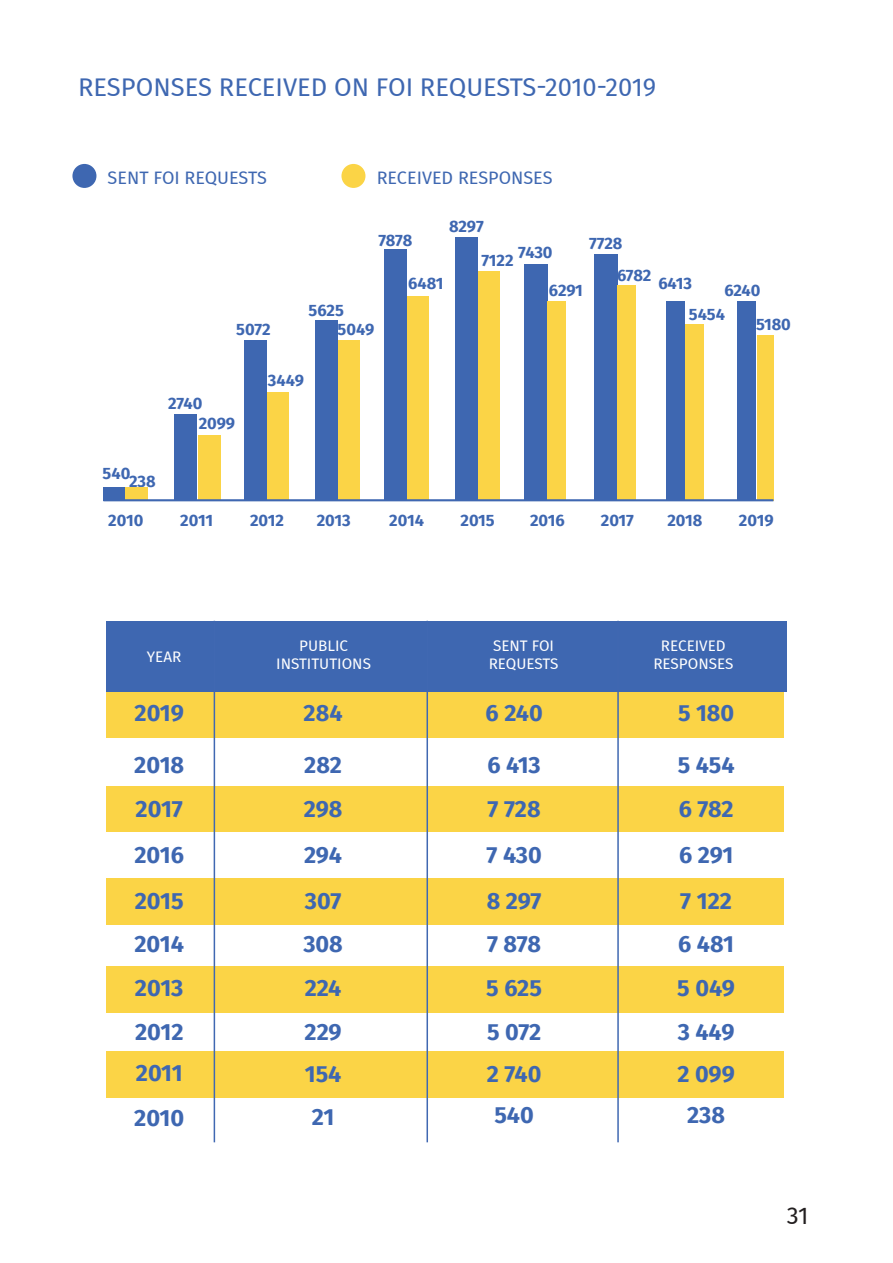
<style>
.page{position:relative;width:893px;height:1263px;background:#fff}
.page>*{position:absolute;margin:0;border:0;box-sizing:border-box;transform-origin:0 0}
.t1{font:25.5px "Fira GO";color:#3e67b1}
.t2{font:24px "Fira GO";color:#231f20}
.t3{font:700 23.55px/44px "Fira GO";color:#3e67b1}
.t4{font:700 23.4px/44px "Fira GO";letter-spacing:-.005em;color:#3e67b1}
.t5{font:18px "Fira GO";color:#3e67b1}
.t6{font:700 16.5px/20px "Fira GO";color:#3e67b1}
.t7{font:15.3px/18px "Fira GO";color:#fff;text-align:center}
</style>
<div class="page">
<div style="left:107px;top:787px;width:677px;height:45px;background:#fbd446"></div>
<div style="left:107px;top:693px;width:677px;height:45px;background:#fbd446"></div>
<div style="left:107px;top:878px;width:677px;height:46px;background:#fbd446"></div>
<div style="left:107px;top:1051px;width:677px;height:47px;background:#fbd446"></div>
<div style="left:107px;top:967px;width:677px;height:46px;background:#fbd446"></div>
<div style="left:107px;top:621px;width:680px;height:71px;background:#3e67b1"></div>
<div style="left:103px;top:487px;width:23px;height:13px;background:#3e67b1"></div>
<div style="left:198px;top:435px;width:23px;height:65px;background:#fbd446"></div>
<div style="left:125px;top:487px;width:23px;height:13px;background:#fbd446"></div>
<div style="left:267px;top:392px;width:22px;height:108px;background:#fbd446"></div>
<div style="left:337px;top:341px;width:23px;height:159px;background:#fbd446"></div>
<div style="left:406px;top:296px;width:23px;height:204px;background:#fbd446"></div>
<div style="left:478px;top:271px;width:22px;height:229px;background:#fbd446"></div>
<div style="left:245px;top:341px;width:22px;height:159px;background:#3e67b1"></div>
<div style="left:174px;top:414px;width:23px;height:86px;background:#3e67b1"></div>
<div style="left:315px;top:320px;width:22px;height:180px;background:#3e67b1"></div>
<div style="left:384px;top:249px;width:23px;height:251px;background:#3e67b1"></div>
<div style="left:455px;top:237px;width:23px;height:263px;background:#3e67b1"></div>
<div style="left:524px;top:264px;width:23px;height:236px;background:#3e67b1"></div>
<div style="left:594px;top:254px;width:23px;height:246px;background:#3e67b1"></div>
<div style="left:547px;top:301px;width:19px;height:199px;background:#fbd446"></div>
<div style="left:666px;top:301px;width:18px;height:199px;background:#3e67b1"></div>
<div style="left:738px;top:301px;width:18px;height:199px;background:#3e67b1"></div>
<div style="left:617px;top:285px;width:19px;height:215px;background:#fbd446"></div>
<div style="left:685px;top:324px;width:18px;height:176px;background:#fbd446"></div>
<div style="left:757px;top:335px;width:16px;height:165px;background:#fbd446"></div>
<div style="left:72px;top:164px;width:24px;height:24px;background:#3e67b1;border-radius:50%"></div>
<div style="left:341px;top:164px;width:24px;height:24px;background:#fbd446;border-radius:50%"></div>
<hr style="left:103px;top:499px;width:670px;height:2px;background:#3f67b1">
<hr style="left:214px;top:621px;width:1px;height:521px;background:#4068b2">
<hr style="left:426px;top:621px;width:2px;height:521px;background:#4068b2">
<hr style="left:617px;top:621px;width:2px;height:521px;background:#4068b2">
<h1 class="t1" style="left:78px;top:72px;width:579px">RESPONSES RECEIVED ON FOI REQUESTS-2010-2019</h1>
<p class="t5" style="left:108px;top:167px;width:161px">SENT FOI REQUESTS</p>
<p class="t5" style="left:377px;top:167px;width:177px">RECEIVED RESPONSES</p>
<p class="t6" style="left:481px;top:210px;width:34px;line-height:33.9px;text-indent:-32px">8297<br>7122</p>
<p class="t6" style="left:379px;top:230px;width:35px">7878</p>
<p class="t6" style="left:617px;top:228px;width:36px;line-height:31.5px;text-indent:-28px">7728<br>6782</p>
<p class="t6" style="left:518px;top:243px;width:36px">7430</p>
<p class="t6" style="left:549px;top:281px;width:36px">6291</p>
<p class="t6" style="left:408px;top:274px;width:37px">6481</p>
<p class="t6" style="left:338px;top:300px;width:38px;line-height:19px;text-indent:-29px">5625<br>5049</p>
<p class="t6" style="left:236px;top:319px;width:36px">5072</p>
<p class="t6" style="left:268px;top:370px;width:38px">3449</p>
<p class="t6" style="left:199px;top:393px;width:38px;text-indent:-30px">2740<br>2099</p>
<p class="t6" style="left:689px;top:268px;width:38px;line-height:31px;text-indent:-31px">6413<br>5454</p>
<p class="t6" style="left:756px;top:274px;width:36px;line-height:34px;text-indent:-32px">6240<br>5180</p>
<p class="t6" style="left:102px;top:464px;width:29px">540</p>
<p class="t6" style="left:108px;top:510px;width:37px">2010</p>
<p class="t6" style="left:180px;top:510px;width:34px">2011</p>
<p class="t6" style="left:250px;top:510px;width:36px">2012</p>
<p class="t6" style="left:317px;top:510px;width:36px">2013</p>
<p class="t6" style="left:389px;top:510px;width:36px">2014</p>
<p class="t6" style="left:460px;top:510px;width:36px">2015</p>
<p class="t6" style="left:530px;top:510px;width:36px">2016</p>
<p class="t6" style="left:601px;top:510px;width:35px">2017</p>
<p class="t6" style="left:667px;top:510px;width:37px">2018</p>
<p class="t6" style="left:739px;top:510px;width:36px">2019</p>
<p class="t6" style="left:129px;top:472px;width:28px">238</p>
<p class="t7" style="left:147px;top:647px;width:36px">YEAR</p>
<p class="t7" style="left:489px;top:637px;width:71px;text-align:left">SENT FOI<br>REQUESTS</p>
<p class="t7" style="left:653px;top:637px;width:81px">RECEIVED<br>RESPONSES</p>
<p class="t7" style="left:276px;top:637px;width:96px">PUBLIC<br>INSTITUTIONS</p>
<h3 class="t3" style="left:135px;top:691px;width:51px">2019</h3>
<h3 class="t4" style="left:304px;top:691px;width:40px">284</h3>
<h3 class="t4" style="left:486px;top:691px;width:59px">6 240</h3>
<h3 class="t4" style="left:678px;top:691px;width:58px">5 180</h3>
<h3 class="t4" style="left:487px;top:743px;width:55px">6 413</h3>
<h3 class="t4" style="left:678px;top:743px;width:58px">5 454</h3>
<h3 class="t4" style="left:488px;top:787px;width:54px">7 728</h3>
<h3 class="t4" style="left:679px;top:787px;width:56px">6 782</h3>
<h3 class="t4" style="left:486px;top:833px;width:57px">7 430</h3>
<h3 class="t4" style="left:679px;top:833px;width:56px">6 291</h3>
<h3 class="t4" style="left:487px;top:879px;width:56px">8 297</h3>
<h3 class="t4" style="left:680px;top:879px;width:53px">7 122</h3>
<h3 class="t4" style="left:487px;top:922px;width:55px">7 878</h3>
<h3 class="t4" style="left:678px;top:922px;width:57px">6 481</h3>
<h3 class="t4" style="left:486px;top:966px;width:57px">5 625</h3>
<h3 class="t4" style="left:677px;top:966px;width:59px">5 049</h3>
<h3 class="t4" style="left:487px;top:1010px;width:56px">5 072</h3>
<h3 class="t4" style="left:678px;top:1010px;width:58px">3 449</h3>
<h3 class="t4" style="left:487px;top:1051px;width:56px">2 740</h3>
<h3 class="t4" style="left:677px;top:1051px;width:59px">2 099</h3>
<h3 class="t4" style="left:494px;top:1093px;width:41px">540</h3>
<h3 class="t4" style="left:687px;top:1093px;width:39px">238</h3>
<h3 class="t3" style="left:134px;top:743px;width:52px;line-height:43.5px">2018<br>2017</h3>
<h3 class="t3" style="left:134px;top:832px;width:51px;line-height:46.2px">2016<br>2015</h3>
<h3 class="t3" style="left:134px;top:922px;width:51px;text-align:justify">2014<br>2013<br>2012</h3>
<h3 class="t3" style="left:134px;top:1050px;width:52px;line-height:45.6px">2011<br>2010</h3>
<h3 class="t4" style="left:304px;top:743px;width:40px;line-height:43.3px">282<br>298</h3>
<h3 class="t4" style="left:304px;top:832px;width:39px;line-height:46.2px">294<br>307</h3>
<h3 class="t4" style="left:303px;top:922px;width:41px;text-align:justify">308<br>224<br>229</h3>
<h3 class="t4" style="left:305px;top:1052px;width:38px;line-height:42.9px;text-align:center">154<br>21</h3>
<h2 class="t2" style="left:787px;top:1202px;width:23px">31</h2>
</div>
